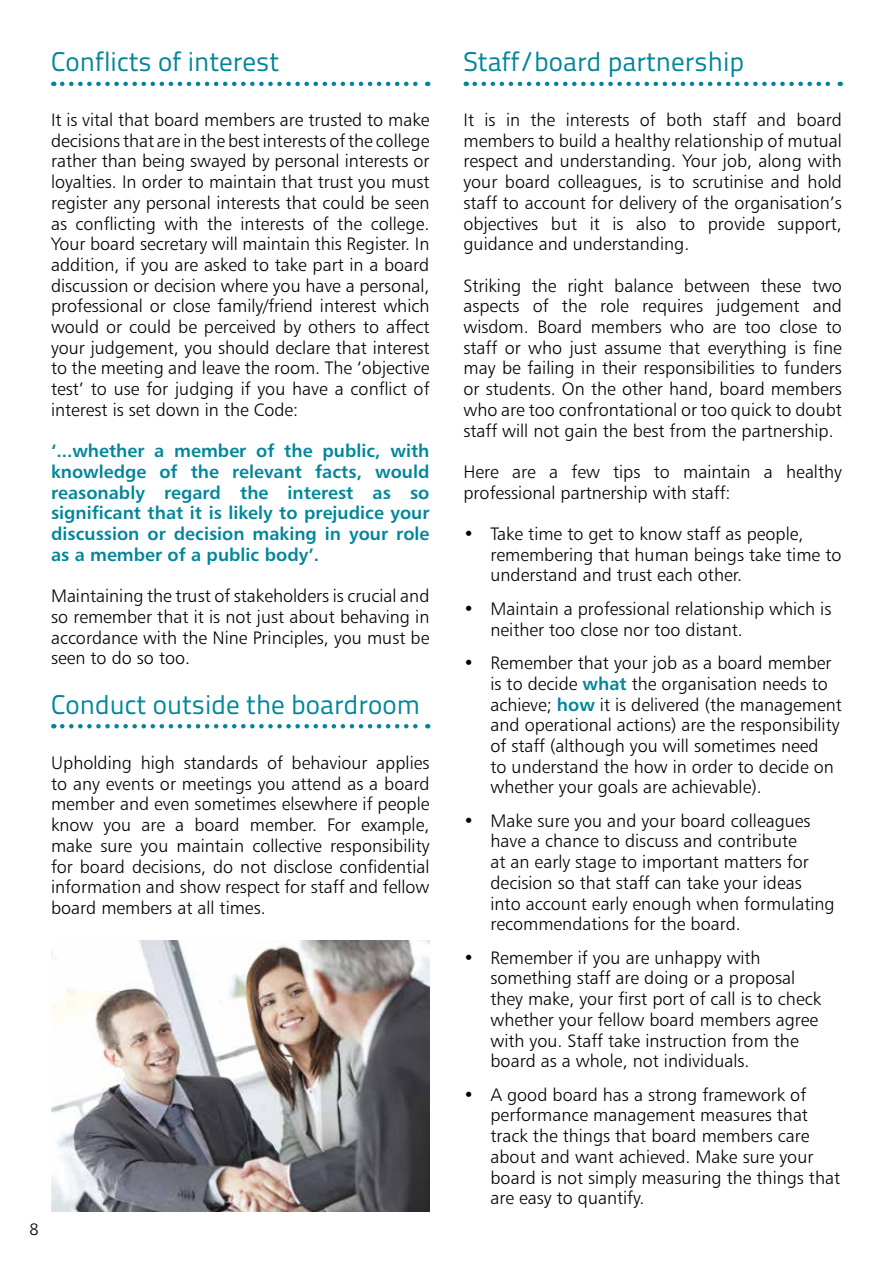
<style>
.page{position:relative;width:893px;height:1263px;background:#fff}
.page>*{position:absolute;margin:0;border:0;box-sizing:border-box;transform-origin:0 0}
.t1{font:27px "Titillium Text 25 L 400 wt";color:#00869a}
.t2{font:18px/20.7px "Humanist 777 BT Light B";color:#000}
.t3{font:18px/20.7px "Humanist 777 BT Bold B";color:#00869a;text-align:justify}
.t4{font:16.5px "Humanist 777 BT Light B";color:#000}
.s1{font-family:"Humanist 777 BT Bold B";color:#00869a}
</style>
<div class="page">
<svg style="left:62px;top:82px;width:366px;height:4px"></svg>
<svg style="left:62px;top:724px;width:366px;height:4px"></svg>
<img style="left:51px;top:941px;width:378px;height:271px">
<svg style="left:475px;top:82px;width:366px;height:4px"></svg>
<h1 class="t1" style="left:51px;top:42px;width:230px">Conflicts of interest</h1>
<p class="t2" style="left:51px;top:109px;width:380px;text-align:justify">It is vital that board members are trusted to make decisions that are in the best interests of the college rather than being swayed by personal interests or loyalties. In order to maintain that trust you must register any personal interests that could be seen as conflicting with the interests of the college.<br>Your board secretary will maintain this Register. In addition, if you are asked to take part in a board discussion or decision where you have a personal, professional or close family/friend interest which would or could be perceived by others to affect your judgement, you should declare that interest to the meeting and leave the room. The ‘objective test’ to use for judging if you have a conflict of interest is set down in the Code:</p>
<p class="t3" style="left:51px;top:440px;width:380px">‘...whether a member of the public, with knowledge of the relevant facts, would reasonably regard the interest as so significant that it is likely to prejudice your discussion or decision making in your role as a member of a public body’.</p>
<p class="t2" style="left:51px;top:585px;width:380px;text-align:justify">Maintaining the trust of stakeholders is crucial and so remember that it is not just about behaving in accordance with the Nine Principles, you must be seen to do so too.</p>
<h1 class="t1" style="left:51px;top:685px;width:370px">Conduct outside the boardroom</h1>
<p class="t2" style="left:51px;top:752px;width:380px;text-align:justify">Upholding high standards of behaviour applies to any events or meetings you attend as a board member and even sometimes elsewhere if people know you are a board member. For example, make sure you maintain collective responsibility for board decisions, do not disclose confidential information and show respect for staff and fellow board members at all times.</p>
<p class="t4" style="left:29px;top:1219px;width:11px">8</p>
<h1 class="t1" style="left:463px;top:42px;width:282px">Staff/board partnership</h1>
<p class="t2" style="left:463px;top:109px;width:380px;text-align:justify">It is in the interests of both staff and board members to build a healthy relationship of mutual respect and understanding. Your job, along with your board colleagues, is to scrutinise and hold staff to account for delivery of the organisation’s objectives but it is also to provide support, guidance and understanding.</p>
<p class="t2" style="left:463px;top:275px;width:380px;text-align:justify">Striking the right balance between these two aspects of the role requires judgement and wisdom. Board members who are too close to staff or who just assume that everything is fine may be failing in their responsibilities to funders or students. On the other hand, board members who are too confrontational or too quick to doubt staff will not gain the best from the partnership.</p>
<p class="t2" style="left:463px;top:461px;width:380px">Here are a few tips to maintain a healthy professional partnership with staff:</p>
<p class="t2" style="left:490px;top:523px;width:352px;text-indent:-27px">• Take time to get to know staff as people, remembering that human beings take time to understand and trust each other.</p>
<p class="t2" style="left:490px;top:598px;width:342px;text-indent:-27px">• Maintain a professional relationship which is neither too close nor too distant.</p>
<p class="t2" style="left:490px;top:652px;width:353px;text-indent:-27px">• Remember that your job as a board member is to decide <span class="s1">what</span> the organisation needs to achieve; <span class="s1">how</span> it is delivered (the management and operational actions) are the responsibility of staff (although you will sometimes need<br>to understand the how in order to decide on whether your goals are achievable).</p>
<p class="t2" style="left:490px;top:810px;width:346px;text-indent:-27px">• Make sure you and your board colleagues have a chance to discuss and contribute<br>at an early stage to important matters for decision so that staff can take your ideas into account early enough when formulating recommendations for the board.</p>
<p class="t2" style="left:490px;top:947px;width:332px;text-indent:-27px">• Remember if you are unhappy with something staff are doing or a proposal they make, your first port of call is to check whether your fellow board members agree with you. Staff take instruction from the board as a whole, not individuals.</p>
<p class="t2" style="left:490px;top:1084px;width:351px;text-indent:-27px">• A good board has a strong framework of performance management measures that track the things that board members care about and want achieved. Make sure your board is not simply measuring the things that are easy to quantify.</p>
</div>
